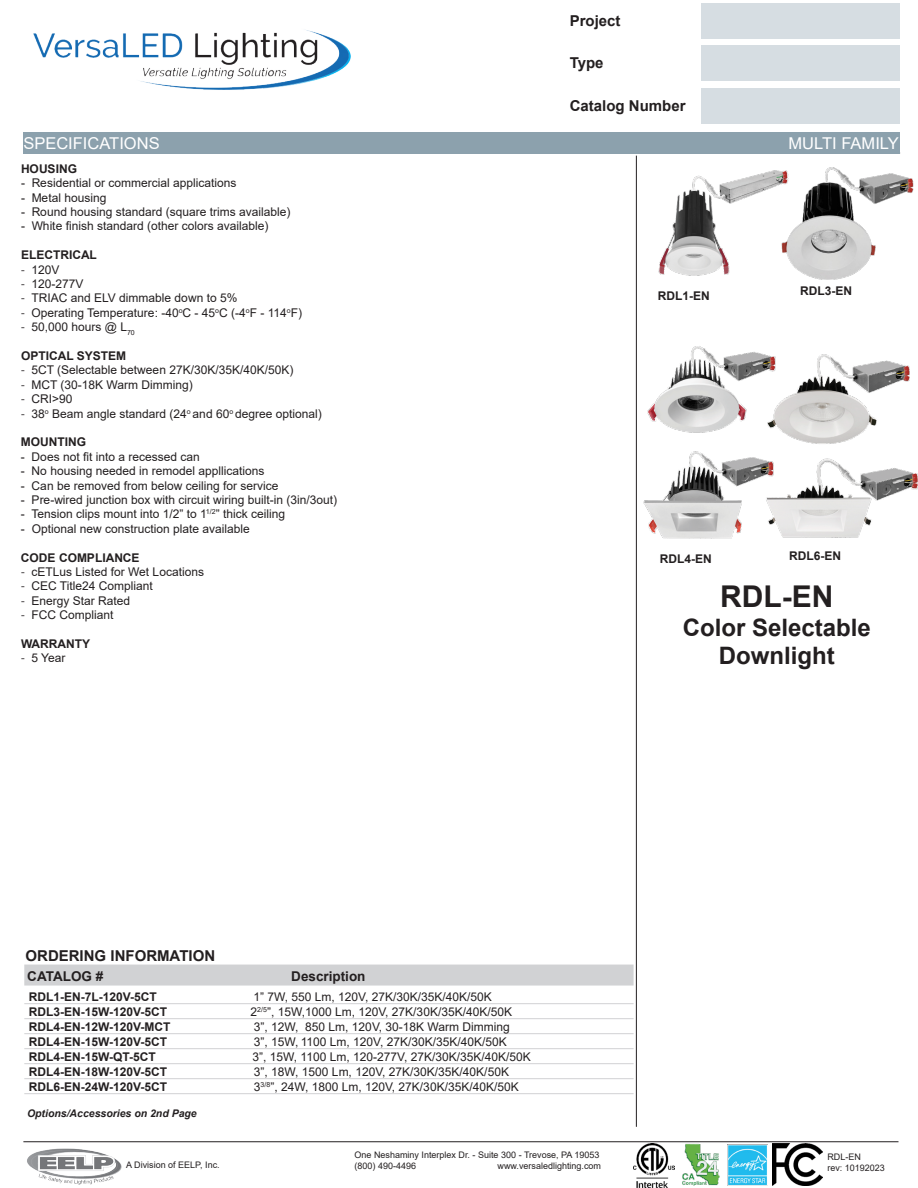
<style>
.page{position:relative;width:918px;height:1188px;background:#fff}
.page>*{position:absolute;margin:0;border:0;box-sizing:border-box;transform-origin:0 0}
.t1{font:700 30px "Arial";color:#231f20}
.t2{font:700 24px "Arial";color:#231f20}
.t3{font:16.35px "Arial";color:#fff}
.t4{font:700 15px "Arial";color:#231f20}
.Table_Headings{font:700 13.5px "Arial";color:#231f20}
.ParagraphText{font:12px "Arial";color:#231f20}
.OrderingInfoDescriptions{font:12px "Arial";color:#231f20}
.OrderingInfoDescriptions-2{font:700 12px "Arial";color:#231f20}
.ParagraphText-2{font:700 12px "Arial";color:#231f20}
.t5{font:italic 700 10.5px "Arial";color:#231f20}
.t6{font:9px "Arial";color:#231f20}
.s1{font-family:"Myriad Pro"}
</style>
<div class="page">
<img style="left:33px;top:30px;width:318px;height:60px">
<div style="left:702px;top:3px;width:198px;height:35px;background:#d6dde2"></div>
<div style="left:702px;top:45px;width:198px;height:36px;background:#d6dde2"></div>
<div style="left:702px;top:88px;width:198px;height:36px;background:#d6dde2"></div>
<hr style="left:636px;top:156px;width:1px;height:971px;background:#231f20">
<div style="left:23px;top:133px;width:877px;height:21px;background:#8ca1ad"></div>
<hr style="left:23px;top:1141px;width:875px;height:1px;background:#231f20">
<img style="left:27px;top:1148px;width:95px;height:37px">
<div style="left:24px;top:965px;width:610px;height:21px;background:#d1d2d4"></div>
<hr style="left:24px;top:1003px;width:610px;height:1px;background:#d1d2d4">
<hr style="left:24px;top:1018px;width:610px;height:1px;background:#d1d2d4">
<hr style="left:24px;top:1033px;width:610px;height:1px;background:#d1d2d4">
<hr style="left:24px;top:1048px;width:610px;height:1px;background:#d1d2d4">
<hr style="left:24px;top:1063px;width:610px;height:1px;background:#d1d2d4">
<hr style="left:24px;top:1078px;width:610px;height:1px;background:#d1d2d4">
<hr style="left:24px;top:1093px;width:610px;height:1px;background:#d1d2d4">
<img style="left:675px;top:1141px;width:52px;height:45px">
<img style="left:633px;top:1144px;width:42px;height:43px">
<img style="left:727px;top:1144px;width:41px;height:42px">
<img style="left:773px;top:1144px;width:50px;height:42px">
<img style="left:658px;top:170px;width:119px;height:106px">
<img style="left:777px;top:167px;width:137px;height:113px">
<img style="left:635px;top:338px;width:105px;height:203px">
<img style="left:740px;top:352px;width:178px;height:186px">
<p class="t4" style="left:570px;top:10px;width:52px">Project</p>
<p class="t4" style="left:570px;top:52px;width:35px">Type</p>
<p class="t4" style="left:570px;top:95px;width:117px">Catalog Number</p>
<p class="t3" style="left:23px;top:132px;width:138px">SPECIFICATIONS</p>
<p class="t3" style="left:789px;top:132px;width:112px">MULTI FAMILY</p>
<p class="ParagraphText-2" style="left:21px;top:160px;width:58px">HOUSING</p>
<p class="ParagraphText" style="left:21px;top:175px;width:217px">- Residential or commercial applications</p>
<p class="ParagraphText" style="left:21px;top:189px;width:87px">- Metal housing</p>
<p class="ParagraphText" style="left:21px;top:204px;width:271px">- Round housing standard (square trims available)</p>
<p class="ParagraphText" style="left:21px;top:218px;width:249px">- White finish standard (other colors available)</p>
<p class="ParagraphText-2" style="left:21px;top:247px;width:77px">ELECTRICAL</p>
<p class="ParagraphText" style="left:21px;top:261px;width:40px"><span class="s1">-</span> 120V</p>
<p class="ParagraphText" style="left:21px;top:276px;width:64px"><span class="s1">-</span> 120-277V</p>
<p class="ParagraphText" style="left:21px;top:290px;width:218px"><span class="s1">-</span> TRIAC and ELV dimmable down to 5%</p>
<p class="ParagraphText" style="left:21px;top:304px;width:283px"><span class="s1">-</span> Operating Temperature: -40<sup>o</sup>C - 45<sup>o</sup>C (-4<sup>o</sup>F - 114<sup>o</sup>F)</p>
<p class="ParagraphText" style="left:21px;top:319px;width:115px"><span class="s1">-</span> 50,000 hours @ L<sub>70</sub></p>
<p class="ParagraphText-2" style="left:21px;top:347px;width:107px">OPTICAL SYSTEM</p>
<p class="ParagraphText" style="left:21px;top:362px;width:274px"><span class="s1">-</span> 5CT (Selectable between 27K/30K/35K/40K/50K)</p>
<p class="ParagraphText" style="left:21px;top:376px;width:173px"><span class="s1">-</span> MCT (30-18K Warm Dimming)</p>
<p class="ParagraphText" style="left:21px;top:391px;width:53px"><span class="s1">-</span> CRI&gt;90</p>
<p class="ParagraphText" style="left:21px;top:405px;width:302px"><span class="s1">-</span> 38<sup>o</sup> Beam angle standard (24<sup>o</sup> and 60<sup>o</sup> degree optional)</p>
<p class="ParagraphText-2" style="left:21px;top:434px;width:67px">MOUNTING</p>
<p class="ParagraphText" style="left:21px;top:448px;width:180px">- Does not fit into a recessed can</p>
<p class="ParagraphText" style="left:21px;top:463px;width:245px">- No housing needed in remodel appllications</p>
<p class="ParagraphText" style="left:21px;top:477px;width:259px">- Can be removed from below ceiling for service</p>
<p class="ParagraphText" style="left:21px;top:492px;width:318px">- Pre-wired junction box with circuit wiring built-in (3in/3out)</p>
<p class="ParagraphText" style="left:21px;top:506px;width:266px">- Tension clips mount into 1/2” to 1<sup>1/2</sup>” thick ceiling</p>
<p class="ParagraphText" style="left:21px;top:520px;width:230px">- Optional new construction plate available</p>
<p class="ParagraphText-2" style="left:21px;top:549px;width:120px">CODE COMPLIANCE</p>
<p class="ParagraphText" style="left:21px;top:564px;width:185px"><span class="s1">-</span> cETLus Listed for Wet Locations</p>
<p class="ParagraphText" style="left:21px;top:578px;width:133px"><span class="s1">-</span> CEC Title24 Compliant</p>
<p class="ParagraphText" style="left:21px;top:592px;width:111px"><span class="s1">-</span> Energy Star Rated</p>
<p class="ParagraphText" style="left:21px;top:607px;width:94px"><span class="s1">-</span> FCC Compliant</p>
<p class="ParagraphText-2" style="left:21px;top:635px;width:71px">WARRANTY</p>
<p class="ParagraphText" style="left:21px;top:650px;width:46px"><span class="s1">-</span> 5 Year</p>
<p class="OrderingInfoDescriptions-2" style="left:658px;top:288px;width:53px">RDL1-EN</p>
<p class="OrderingInfoDescriptions-2" style="left:800px;top:282px;width:53px">RDL3-EN</p>
<p class="OrderingInfoDescriptions-2" style="left:660px;top:550px;width:53px">RDL4-EN</p>
<p class="OrderingInfoDescriptions-2" style="left:789px;top:548px;width:53px">RDL6-EN</p>
<p class="t1" style="left:720px;top:575px;width:115px">RDL-EN</p>
<p class="t2" style="left:683px;top:610px;width:190px">Color Selectable</p>
<p class="t2" style="left:719px;top:639px;width:117px">Downlight</p>
<p class="t4" style="left:26px;top:945px;width:191px">ORDERING INFORMATION</p>
<p class="Table_Headings" style="left:27px;top:966px;width:78px">CATALOG #</p>
<p class="Table_Headings" style="left:291px;top:966px;width:76px">Description</p>
<p class="OrderingInfoDescriptions-2" style="left:29px;top:988px;width:130px">RDL1-EN-7L-120V-5CT</p>
<p class="OrderingInfoDescriptions" style="left:254px;top:989px;width:240px">1” 7W, 550 Lm, 120V, 27K/30K/35K/40K/50K</p>
<p class="OrderingInfoDescriptions-2" style="left:29px;top:1003px;width:140px">RDL3-EN-15W-120V-5CT</p>
<p class="OrderingInfoDescriptions" style="left:251px;top:1004px;width:263px">2<sup>2/5</sup>”, 15W,1000 Lm, 120V, 27K/30K/35K/40K/50K</p>
<p class="OrderingInfoDescriptions-2" style="left:29px;top:1018px;width:143px">RDL4-EN-12W-120V-MCT</p>
<p class="OrderingInfoDescriptions" style="left:254px;top:1019px;width:257px">3”, 12W, 850 Lm, 120V, 30-18K Warm Dimming</p>
<p class="OrderingInfoDescriptions-2" style="left:29px;top:1033px;width:140px">RDL4-EN-15W-120V-5CT</p>
<p class="OrderingInfoDescriptions" style="left:254px;top:1034px;width:254px">3”, 15W, 1100 Lm, 120V, 27K/30K/35K/40K/50K</p>
<p class="OrderingInfoDescriptions-2" style="left:29px;top:1048px;width:129px">RDL4-EN-15W-QT-5CT</p>
<p class="OrderingInfoDescriptions" style="left:253px;top:1049px;width:280px">3”, 15W, 1100 Lm, 120-277V, 27K/30K/35K/40K/50K</p>
<p class="OrderingInfoDescriptions-2" style="left:29px;top:1063px;width:140px">RDL4-EN-18W-120V-5CT</p>
<p class="OrderingInfoDescriptions" style="left:254px;top:1064px;width:257px">3”, 18W, 1500 Lm, 120V, 27K/30K/35K/40K/50K</p>
<p class="OrderingInfoDescriptions-2" style="left:29px;top:1078px;width:140px">RDL6-EN-24W-120V-5CT</p>
<p class="OrderingInfoDescriptions" style="left:254px;top:1079px;width:266px">3<sup>3/8</sup>”, 24W, 1800 Lm, 120V, 27K/30K/35K/40K/50K</p>
<p class="t5" style="left:27px;top:1107px;width:171px">Options/Accessories on 2nd Page</p>
<p class="t6" style="left:126px;top:1159px;width:95px">A Division of EELP, Inc.</p>
<p class="t6" style="left:355px;top:1149px;width:246px">One Neshaminy Interplex Dr. - Suite 300 - Trevose, PA 19053</p>
<p class="t6" style="left:355px;top:1160px;width:63px">(800) 490-4496</p>
<p class="t6" style="left:498px;top:1160px;width:105px">www.versaledlighting.com</p>
<p class="t6" style="left:827px;top:1151px;width:35px">RDL-EN</p>
<p class="t6" style="left:827px;top:1161px;width:59px">rev: 10192023</p>
</div>
